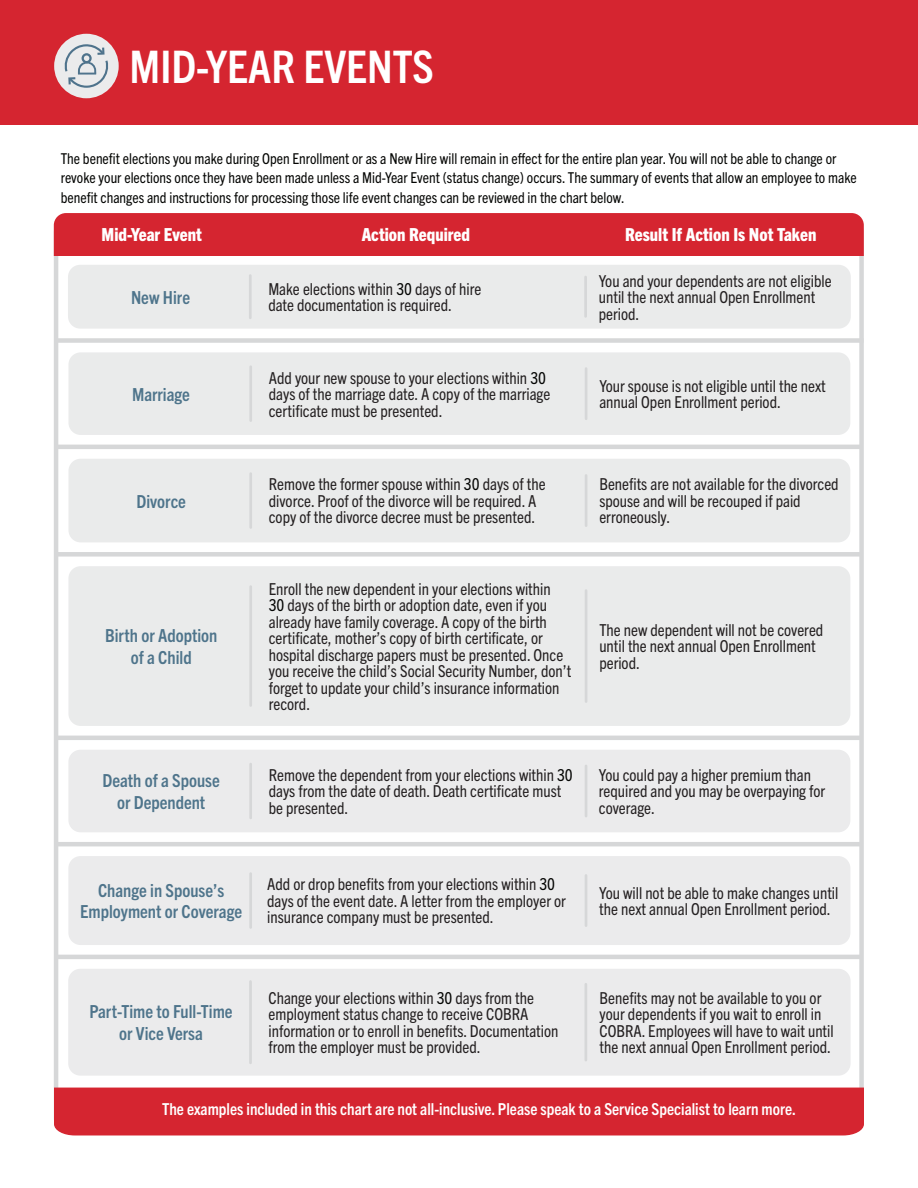
<style>
.page{position:relative;width:918px;height:1188px;background:#fff}
.page>*{position:absolute;margin:0;border:0;box-sizing:border-box;transform-origin:0 0}
.Page_Header{font:700 condensed 45px "Trade Gothic Next LT Pro";color:#fff}
.t1{font:700 condensed 18px "Trade Gothic Next LT Pro";color:#4e748b}
.t2{font:800 condensed 18px "Trade Gothic Next LT Pro";color:#fff}
.t3{font:condensed 16.5px/16.5px "Trade Gothic Next LT Pro";color:#231f20}
.t4{font:700 condensed 16.5px "Trade Gothic Next LT Pro";color:#fff}
.t5{font:condensed 15px/19.5px "Trade Gothic Next LT Pro";color:#040503}
.s1{color:#040503}
</style>
<div class="page">
<div style="left:0;top:0;width:918px;height:125px;background:#d52530"></div>
<div style="left:54px;top:34px;width:65px;height:64px;background:#ebebec;border-radius:50%"></div>
<div style="left:68px;top:969px;width:783px;height:107px;background:#ebebec;border-radius:12px"></div>
<div style="left:68px;top:856px;width:782px;height:89px;background:#ebebec;border-radius:12px"></div>
<div style="left:68px;top:750px;width:782px;height:82px;background:#ebebec;border-radius:12px"></div>
<div style="left:68px;top:566px;width:782px;height:160px;background:#eaebeb;border-radius:12px"></div>
<div style="left:68px;top:459px;width:782px;height:83px;background:#eaebeb;border-radius:12px"></div>
<div style="left:68px;top:352px;width:782px;height:83px;background:#eaebeb;border-radius:12px"></div>
<div style="left:68px;top:265px;width:783px;height:64px;background:#eaebeb;border-radius:12px"></div>
<hr style="left:57px;top:955px;width:805px;height:4px;background:#d6d7d8">
<hr style="left:57px;top:842px;width:805px;height:4px;background:#d6d7d8">
<hr style="left:56px;top:736px;width:806px;height:4px;background:#d6d7d8">
<div style="left:58px;top:552px;width:803px;height:5px;background:#d6d7d8"></div>
<hr style="left:56px;top:445px;width:807px;height:4px;background:#d6d7d8">
<div style="left:55px;top:338px;width:808px;height:5px;background:#d6d7d8"></div>
<div style="left:54px;top:213px;width:810px;height:42px;background:#d52530"></div>
<div style="left:54px;top:1087px;width:810px;height:49px;background:#d52530"></div>
<hr style="left:584px;top:277px;width:3px;height:39px;background:#d6d7d8">
<hr style="left:249px;top:276px;width:3px;height:42px;background:#d6d7d8">
<hr style="left:585px;top:369px;width:2px;height:50px;background:#d6d7d8">
<hr style="left:249px;top:367px;width:3px;height:54px;background:#d6d7d8">
<hr style="left:585px;top:475px;width:2px;height:51px;background:#d6d7d8">
<hr style="left:249px;top:474px;width:3px;height:54px;background:#d6d7d8">
<hr style="left:585px;top:984px;width:2px;height:76px;background:#d6d7d8">
<hr style="left:249px;top:982px;width:3px;height:81px;background:#d6d7d8">
<hr style="left:585px;top:875px;width:2px;height:51px;background:#d6d7d8">
<hr style="left:249px;top:874px;width:3px;height:53px;background:#d6d7d8">
<hr style="left:585px;top:766px;width:2px;height:50px;background:#d6d7d8">
<hr style="left:249px;top:764px;width:3px;height:54px;background:#d6d7d8">
<hr style="left:585px;top:591px;width:2px;height:111px;background:#d6d7d8">
<hr style="left:249px;top:587px;width:3px;height:119px;background:#d6d7d8">
<svg style="left:64px;top:44px;width:44px;height:44px"></svg>
<p class="Page_Header" style="left:130px;top:35px;width:306px">MID-YEAR EVENTS</p>
<p class="t5" style="left:61px;top:148px;width:798px">The benefit elections you make during Open Enrollment or as a New Hire will remain in effect for the entire plan year. You will not be able to change or revoke your elections once they have been made unless a Mid-Year Event (status change) occurs. The summary of events that allow an employee to make benefit changes and instructions for processing those life event changes can be reviewed in the chart below.</p>
<p class="t2" style="left:102px;top:222px;width:102px">Mid-Year Event</p>
<p class="t2" style="left:362px;top:222px;width:110px">Action Required</p>
<p class="t2" style="left:625px;top:222px;width:193px">Result If Action Is Not Taken</p>
<p class="t1" style="left:131px;top:285px;width:61px">New Hire</p>
<p class="t1" style="left:132px;top:382px;width:59px">Marriage</p>
<p class="t1" style="left:137px;top:489px;width:51px">Divorce</p>
<p class="t1" style="left:105px;top:623px;width:114px">Birth or Adoption</p>
<p class="t1" style="left:131px;top:645px;width:62px">of a Child</p>
<p class="t1" style="left:103px;top:768px;width:119px">Death of a Spouse</p>
<p class="t1" style="left:117px;top:790px;width:90px">or Dependent</p>
<p class="t1" style="left:98px;top:878px;width:128px">Change in Spouse’s</p>
<p class="t1" style="left:80px;top:899px;width:164px">Employment or Coverage</p>
<p class="t3" style="left:268px;top:280px;width:215px">Make elections within <span class="s1">30</span> days of hire date documentation is required.</p>
<p class="t3" style="left:599px;top:271px;width:234px">You and your dependents are not eligible until the next annual Open Enrollment period.</p>
<p class="t3" style="left:269px;top:368px;width:283px">Add your new spouse to your elections within <span class="s1">30 </span>days of the marriage date. A copy of the marriage certificate must be presented.</p>
<p class="t3" style="left:599px;top:377px;width:228px">Your spouse is not eligible until the next annual Open Enrollment period.</p>
<p class="t3" style="left:269px;top:475px;width:278px">Remove the former spouse within <span class="s1">30</span> days of the divorce. Proof of the divorce will be required. A copy of the divorce decree must be presented.</p>
<p class="t3" style="left:599px;top:475px;width:241px">Benefits are not available for the divorced spouse and will be recouped if paid erroneously.</p>
<p class="t3" style="left:269px;top:579px;width:304px">Enroll the new dependent in your elections within<br><span class="s1">30</span> days of the birth or adoption date, even if you already have family coverage. A copy of the birth certificate, mother’s copy of birth certificate, or hospital discharge papers must be presented. Once you receive the child’s Social Security Number, don’t forget to update your child’s insurance information record.</p>
<p class="t3" style="left:599px;top:621px;width:225px">The new dependent will not be covered until the next annual Open Enrollment period.</p>
<p class="t3" style="left:269px;top:766px;width:306px">Remove the dependent from your elections within <span class="s1">30 </span>days from the date of death. Death certificate must be presented.</p>
<p class="t3" style="left:599px;top:766px;width:228px">You could pay a higher premium than required and you may be overpaying for coverage.</p>
<p class="t3" style="left:267px;top:875px;width:300px">Add or drop benefits from your elections within <span class="s1">30 </span>days of the event date. A letter from the employer or insurance company must be presented.</p>
<p class="t3" style="left:599px;top:883px;width:241px">You will not be able to make changes until the next annual Open Enrollment period.</p>
<p class="t1" style="left:89px;top:1000px;width:145px">Part-Time to Full-Time</p>
<p class="t1" style="left:119px;top:1021px;width:85px">or Vice Versa</p>
<p class="t3" style="left:269px;top:989px;width:291px">Change your elections within <span class="s1">30</span> days from the employment status change to receive COBRA information or to enroll in benefits. Documentation from the employer must be provided.</p>
<p class="t3" style="left:600px;top:989px;width:236px">Benefits may not be available to you or your dependents if you wait to enroll in COBRA. Employees will have to wait until the next annual Open Enrollment period.</p>
<p class="t4" style="left:162px;top:1098px;width:635px">The examples included in this chart are not all-inclusive. Please speak to a Service Specialist to learn more.</p>
</div>
